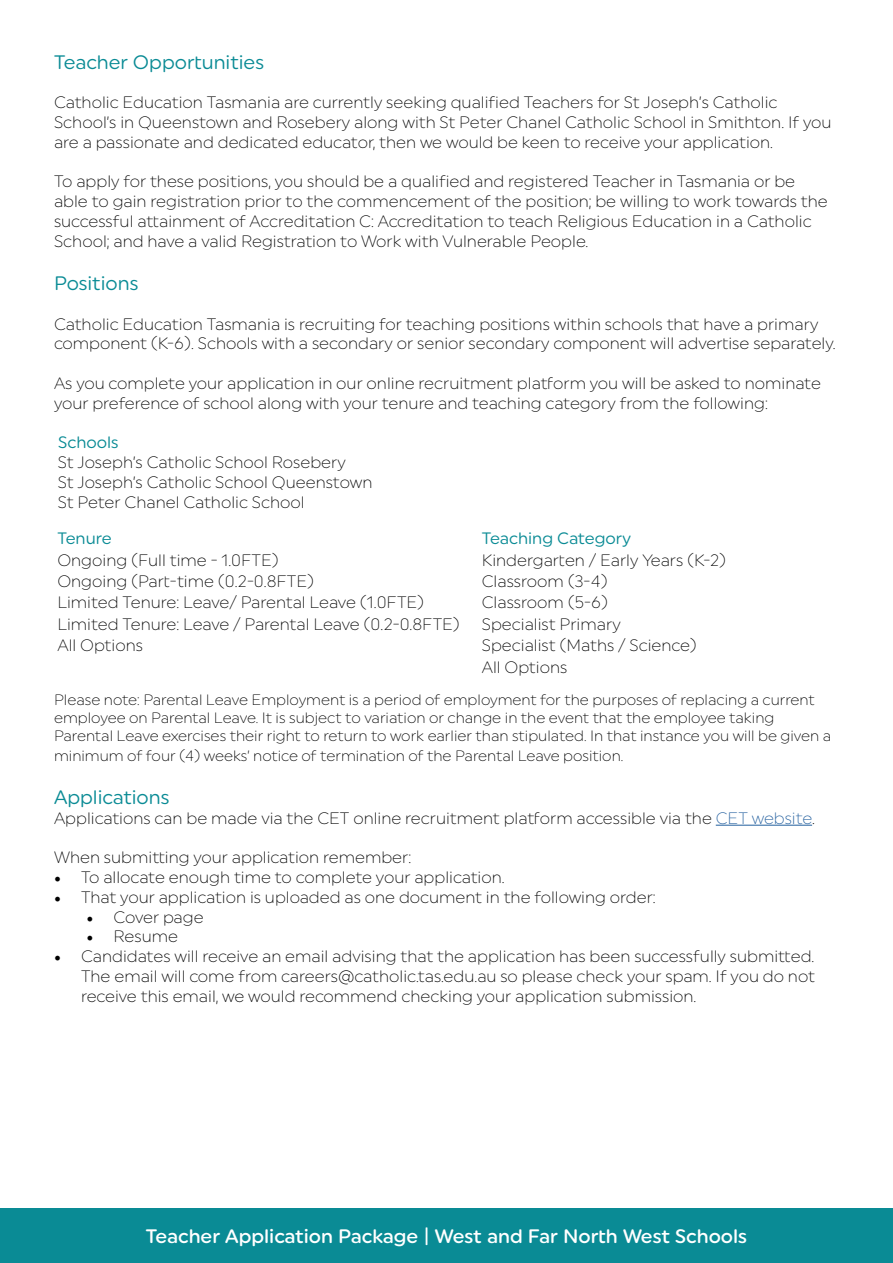
<style>
.page{position:relative;width:893px;height:1263px;background:#fff}
.page>*{position:absolute;margin:0;border:0;box-sizing:border-box;transform-origin:0 0}
.t1{font:500 19.5px "Uniform Rnd";color:#fff}
.t2{font:19.5px "Uniform Rounded";color:#0a8b95}
.t3{font:300 16.5px/19.8px "Uniform Rounded";color:#000}
.t4{font:16.5px "Uniform Rounded";color:#0a8b95}
.t5{font:300 16.5px "Uniform Rounded";letter-spacing:-.02em;color:#000}
.t6{font:300 15px/18px "Uniform Rounded";color:#000}
.s1{color:#215e9e}
.s2{font-family:"Minion Pro";font-weight:400;font-size:18px}
</style>
<div class="page">
<div style="left:0;top:1209px;width:893px;height:54px;background:#0a8b95"></div>
<hr style="left:716px;top:825px;width:96px;height:1px;background:#215e9e">
<p class="t2" style="left:54px;top:50px;width:212px">Teacher Opportunities</p>
<p class="t3" style="left:54px;top:92px;width:779px">Catholic Education Tasmania are currently seeking qualified Teachers for St Joseph’s Catholic<br>School’s in Queenstown and Rosebery along with St Peter Chanel Catholic School in Smithton. If you are a passionate and dedicated educator, then we would be keen to receive your application.</p>
<p class="t3" style="left:54px;top:171px;width:775px">To apply for these positions, you should be a qualified and registered Teacher in Tasmania or be able to gain registration prior to the commencement of the position; be willing to work towards the successful attainment of Accreditation C: Accreditation to teach Religious Education in a Catholic School; and have a valid Registration to Work with Vulnerable People.</p>
<p class="t2" style="left:54px;top:272px;width:86px">Positions</p>
<p class="t3" style="left:54px;top:314px;width:783px">Catholic Education Tasmania is recruiting for teaching positions within schools that have a primary component (K-6). Schools with a secondary or senior secondary component will advertise separately.</p>
<p class="t3" style="left:54px;top:373px;width:768px">As you complete your application in our online recruitment platform you will be asked to nominate your preference of school along with your tenure and teaching category from the following:</p>
<p class="t4" style="left:58px;top:433px;width:62px">Schools</p>
<p class="t3" style="left:58px;top:452px;width:316px">St Joseph’s Catholic School Rosebery<br>St Joseph’s Catholic School Queenstown<br>St Peter Chanel Catholic School</p>
<p class="t4" style="left:57px;top:528px;width:56px">Tenure</p>
<p class="t4" style="left:482px;top:528px;width:151px">Teaching Category</p>
<p class="t3" style="left:57px;top:549px;width:223px">Ongoing (Full time - 1.0FTE)</p>
<p class="t3" style="left:482px;top:549px;width:246px">Kindergarten / Early Years (K-2)</p>
<p class="t3" style="left:57px;top:571px;width:258px">Ongoing (Part-time (0.2-0.8FTE)</p>
<p class="t3" style="left:482px;top:571px;width:127px">Classroom (3-4)</p>
<p class="t3" style="left:57px;top:592px;width:368px">Limited Tenure: Leave/ Parental Leave (1.0FTE)</p>
<p class="t3" style="left:482px;top:592px;width:128px">Classroom (5-6)</p>
<p class="t3" style="left:57px;top:614px;width:404px">Limited Tenure: Leave / Parental Leave (0.2-0.8FTE)</p>
<p class="t3" style="left:482px;top:614px;width:140px">Specialist Primary</p>
<p class="t3" style="left:57px;top:635px;width:87px">All Options</p>
<p class="t3" style="left:482px;top:634px;width:217px;line-height:21.5px">Specialist (Maths / Science)<br>All Options</p>
<p class="t6" style="left:54px;top:690px;width:779px">Please note: Parental Leave Employment is a period of employment for the purposes of replacing a current employee on Parental Leave. It is subject to variation or change in the event that the employee taking<br>Parental Leave exercises their right to return to work earlier than stipulated. In that instance you will be given a</p>
<p class="t6" style="left:54px;top:746px;width:571px">minimum of four (4) weeks’ notice of termination of the Parental Leave position.</p>
<p class="t2" style="left:54px;top:785px;width:117px">Applications</p>
<p class="t3" style="left:54px;top:807px;width:762px">Applications can be made via the CET online recruitment platform accessible via the <span class="s1">CET website</span>.</p>
<p class="t3" style="left:54px;top:847px;width:359px">When submitting your application remember:</p>
<p class="t3" style="left:54px;top:867px;width:452px"><span class="s2">•</span> To allocate enough time to complete your application.</p>
<p class="t3" style="left:54px;top:887px;width:603px"><span class="s2">•</span> That your application is uploaded as one document in the following order:</p>
<p class="t5" style="left:87px;top:907px;width:119px"><span class="s2">•</span> Cover page</p>
<p class="t3" style="left:87px;top:926px;width:93px"><span class="s2">•</span> Resume</p>
<p class="t3" style="left:81px;top:946px;width:735px;text-align:justify;text-indent:-27px"><span class="s2">•</span> Candidates will receive an email advising that the application has been successfully submitted.<br>The email will come from careers@catholic.tas.edu.au so please check your spam. If you do not receive this email, we would recommend checking your application submission.</p>
<p class="t1" style="left:146px;top:1225px;width:603px">Teacher Application Package | West and Far North West Schools</p>
</div>
